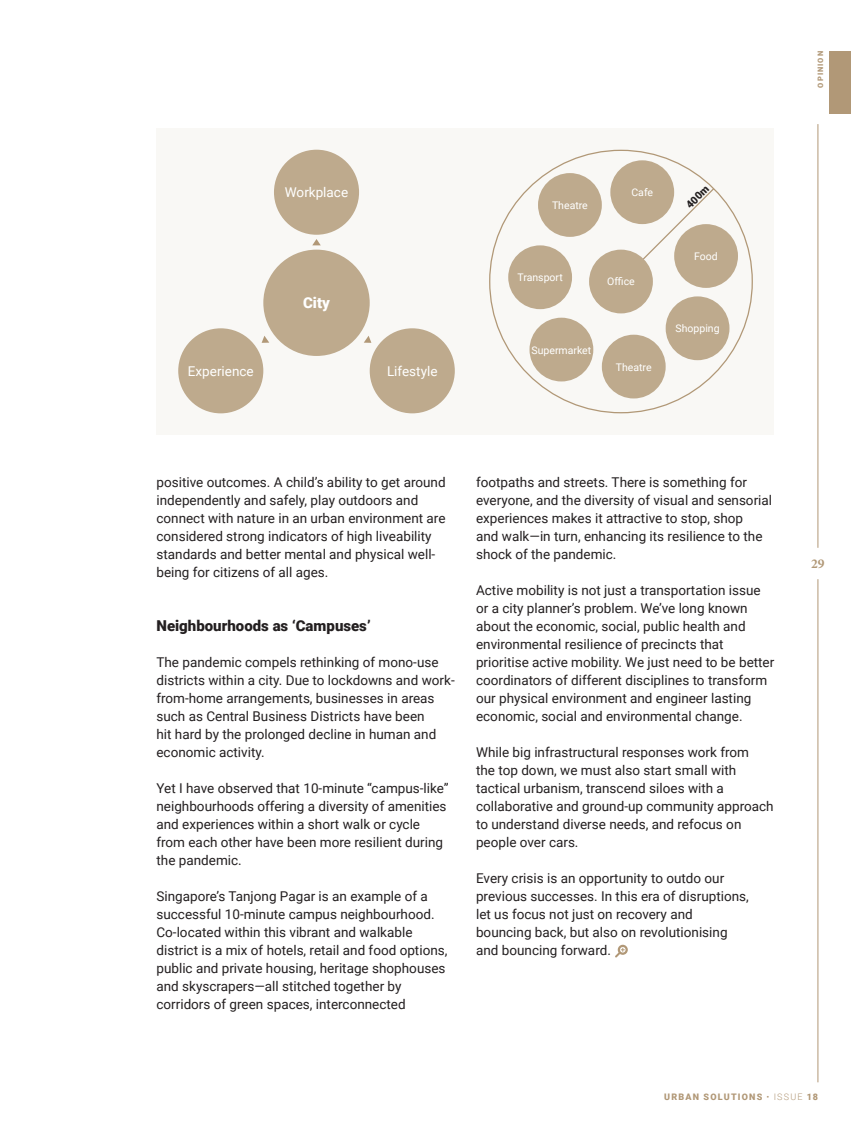
<style>
.page{position:relative;width:851px;height:1127px;background:#fff}
.page>*{position:absolute;margin:0;border:0;box-sizing:border-box;transform-origin:0 0}
.t1{font:900 15px "Roboto";color:#231f20}
.t2{font:900 15px "Roboto";color:#fff}
.t3{font:13.5px/18px "Roboto";color:#231f20}
.t4{font:13.5px "Roboto";color:#fff}
.t5{font:700 13.5px "Minion Pro";color:#b19877}
.t6{font:10.5px "Roboto";color:#fff}
.t7{font:900 10.5px "Roboto";color:#231f20}
.t8{font:900 9px "Roboto";letter-spacing:.135em;color:#b19877}
.t9{font:900 7.5px "Roboto";letter-spacing:.135em;color:#b19877}
.s1{font-weight:300}
</style>
<div class="page">
<div style="left:156px;top:128px;width:618px;height:307px;background:#f9f8f5"></div>
<svg style="left:619px;top:187px;width:96px;height:96px"></svg>
<div style="left:589px;top:250px;width:63px;height:63px;background:#beaa8d;border-radius:50%"></div>
<div style="left:665px;top:296px;width:64px;height:64px;background:#beaa8d;border-radius:50%"></div>
<div style="left:601px;top:335px;width:64px;height:63px;background:#beaa8d;border-radius:50%"></div>
<div style="left:529px;top:318px;width:64px;height:63px;background:#beaa8d;border-radius:50%"></div>
<div style="left:508px;top:245px;width:64px;height:64px;background:#beaa8d;border-radius:50%"></div>
<div style="left:538px;top:173px;width:63px;height:64px;background:#beaa8d;border-radius:50%"></div>
<div style="left:610px;top:160px;width:64px;height:64px;background:#beaa8d;border-radius:50%"></div>
<div style="left:674px;top:224px;width:63px;height:64px;background:#beaa8d;border-radius:50%"></div>
<svg style="left:312px;top:239px;width:9px;height:6px"></svg>
<svg style="left:364px;top:336px;width:7px;height:7px"></svg>
<svg style="left:261px;top:336px;width:8px;height:7px"></svg>
<div style="left:263px;top:250px;width:106px;height:106px;background:#beaa8d;border-radius:50%"></div>
<div style="left:369px;top:328px;width:85px;height:85px;background:#beaa8d;border-radius:50%"></div>
<div style="left:178px;top:328px;width:85px;height:85px;background:#beaa8d;border-radius:50%"></div>
<div style="left:274px;top:150px;width:85px;height:85px;background:#beaa8d;border-radius:50%"></div>
<svg style="left:615px;top:945px;width:12px;height:12px"></svg>
<hr style="left:817px;top:579px;width:1px;height:503px;background:#b19877">
<hr style="left:817px;top:124px;width:1px;height:424px;background:#b19877">
<div style="left:829px;top:51px;width:21px;height:62px;background:#b19877"></div>
<p class="t9" style="left:815px;top:88px;width:38px;rotate:-90deg">OPINION</p>
<p class="t4" style="left:285px;top:183px;width:65px">Workplace</p>
<p class="t2" style="left:303px;top:293px;width:28px">City</p>
<p class="t4" style="left:188px;top:362px;width:67px">Experience</p>
<p class="t4" style="left:387px;top:362px;width:52px">Lifestyle</p>
<p class="t6" style="left:552px;top:198px;width:37px">Theatre</p>
<p class="t6" style="left:631px;top:185px;width:23px">Cafe</p>
<p class="t6" style="left:517px;top:270px;width:47px">Transport</p>
<p class="t6" style="left:607px;top:274px;width:29px">Office</p>
<p class="t6" style="left:531px;top:342px;width:61px">Supermarket</p>
<p class="t6" style="left:615px;top:359px;width:37px">Theatre</p>
<p class="t7" style="left:682px;top:201px;width:29px;rotate:-45deg">400m</p>
<p class="t6" style="left:694px;top:249px;width:25px">Food</p>
<p class="t6" style="left:675px;top:321px;width:46px">Shopping</p>
<p class="t3" style="left:156px;top:473px;width:291px">positive outcomes. A child’s ability to get around independently and safely, play outdoors and connect with nature in an urban environment are considered strong indicators of high liveability standards and better mental and physical well&shy;being for citizens of all ages.</p>
<p class="t1" style="left:156px;top:615px;width:216px">Neighbourhoods as ‘Campuses’</p>
<p class="t3" style="left:156px;top:653px;width:300px">The pandemic compels rethinking of mono-use districts within a city. Due to lockdowns and work&shy;from-home arrangements, businesses in areas such as Central Business Districts have been<br>hit hard by the prolonged decline in human and economic activity.</p>
<p class="t3" style="left:156px;top:779px;width:294px">Yet I have observed that 10-minute “campus-like” neighbourhoods offering a diversity of amenities and experiences within a short walk or cycle from each other have been more resilient during the pandemic.</p>
<p class="t3" style="left:156px;top:887px;width:292px">Singapore’s Tanjong Pagar is an example of a successful 10-minute campus neighbourhood.<br>Co-located within this vibrant and walkable district is a mix of hotels, retail and food options, public and private housing, heritage shophouses and skyscrapers—all stitched together by corridors of green spaces, interconnected</p>
<p class="t3" style="left:476px;top:473px;width:297px">footpaths and streets. There is something for everyone, and the diversity of visual and sensorial experiences makes it attractive to stop, shop<br>and walk—in turn, enhancing its resilience to the shock of the pandemic.</p>
<p class="t3" style="left:476px;top:581px;width:300px">Active mobility is not just a transportation issue or a city planner’s problem. We’ve long known about the economic, social, public health and environmental resilience of precincts that prioritise active mobility. We just need to be better coordinators of different disciplines to transform our physical environment and engineer lasting economic, social and environmental change.</p>
<p class="t3" style="left:476px;top:743px;width:299px">While big infrastructural responses work from<br>the top down, we must also start small with tactical urbanism, transcend siloes with a collaborative and ground-up community approach to understand diverse needs, and refocus on people over cars.</p>
<p class="t3" style="left:476px;top:869px;width:274px">Every crisis is an opportunity to outdo our previous successes. In this era of disruptions, let us focus not just on recovery and bouncing back, but also on revolutionising and bouncing forward.</p>
<p class="t5" style="left:811px;top:554px;width:15px">29</p>
<p class="t8" style="left:664px;top:1090px;width:155px">URBAN SOLUTIONS <span class="s1">• ISSUE</span> 18</p>
</div>
